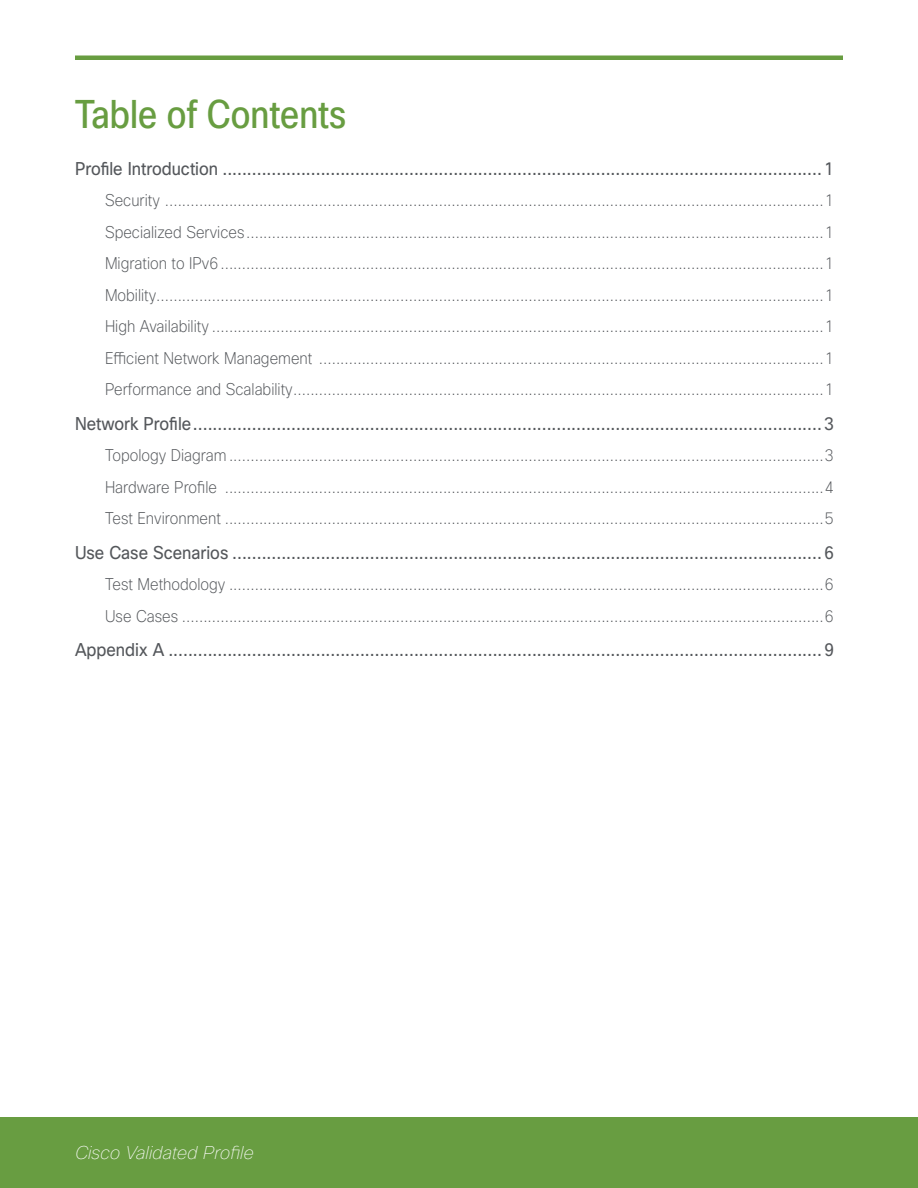
<style>
.page{position:relative;width:918px;height:1188px;background:#fff}
.page>*{position:absolute;margin:0;border:0;box-sizing:border-box;transform-origin:0 0}
.t1{font:condensed 39px "Cisco Sans";color:#689d41}
.t2{font:18px "Cisco Sans";color:#54575b;scale:.91 1}
.t3{font:italic 100 18px "Cisco Sans";color:#fff}
.t4{font:200 16.5px/31.5px "Cisco Sans";color:#54575b;text-align:justify;scale:.91 1}
</style>
<div class="page">
<div style="left:0;top:1118px;width:918px;height:70px;background:#689d41"></div>
<hr style="left:75px;top:56px;width:768px;height:4px;background:#689d41">
<h1 class="t1" style="left:75px;top:90px;width:273px">Table of Contents</h1>
<p class="t2" style="left:75px;top:157px;width:836px">Profile Introduction ..........................................................................................................................1</p>
<p class="t4" style="left:105px;top:185px;width:803px">Security ..........................................................................................................................................................1<br>Specialized Services.......................................................................................................................................1<br>Migration to IPv6.............................................................................................................................................1<br>Mobility............................................................................................................................................................1<br>High Availability ...............................................................................................................................................1<br>Efficient Network Management ......................................................................................................................1<br>Performance and Scalability............................................................................................................................1</p>
<p class="t2" style="left:75px;top:412px;width:836px">Network Profile................................................................................................................................3</p>
<p class="t4" style="left:105px;top:440px;width:803px">Topology Diagram ...........................................................................................................................................3<br>Hardware Profile ............................................................................................................................................4<br>Test Environment ............................................................................................................................................5</p>
<p class="t2" style="left:75px;top:541px;width:836px">Use Case Scenarios ........................................................................................................................6</p>
<p class="t4" style="left:105px;top:569px;width:803px">Test Methodology ...........................................................................................................................................6<br>Use Cases ......................................................................................................................................................6</p>
<p class="t2" style="left:75px;top:638px;width:836px">Appendix A .....................................................................................................................................9</p>
<p class="t3" style="left:75px;top:1141px;width:180px">Cisco Validated Profile</p>
</div>
